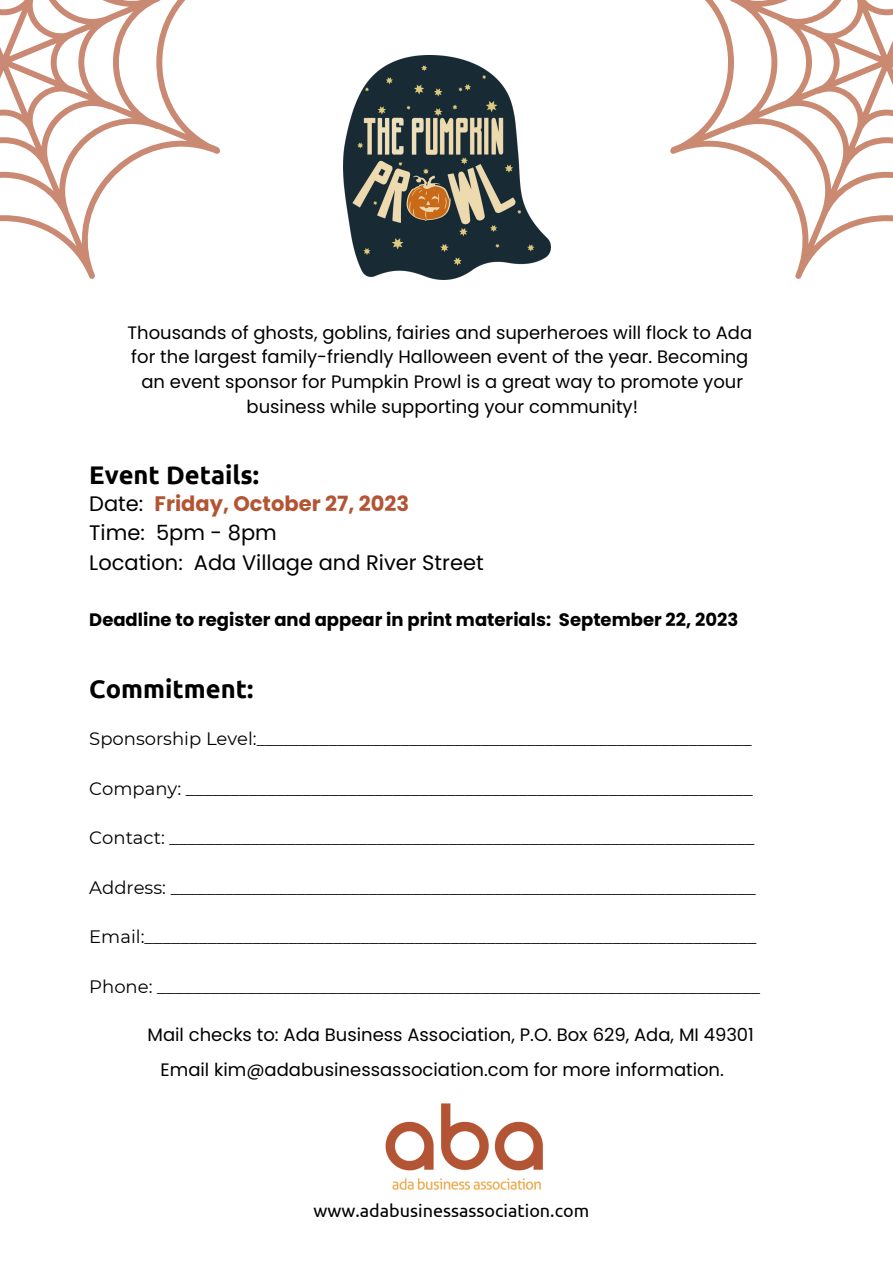
<style>
.page{position:relative;width:893px;height:1264px;background:#fff}
.page>*{position:absolute;margin:0;border:0;box-sizing:border-box;transform-origin:0 0}
.t1{font:700 25.5px "Ubuntu";color:#000}
.t2{font:21px/29.2px "Poppins";color:#000}
.t3{font:18px "Montserrat";color:#000}
.t4{font:18px/24.8px "Poppins";color:#000;text-align:center}
.t5{font:700 18px "Poppins";color:#000}
.t6{font:18px "Ubuntu";color:#000}
.s1{font-weight:700;color:#b35534}
</style>
<div class="page">
<svg style="left:0;top:0;width:220px;height:279px"></svg>
<svg style="left:670px;top:0;width:222px;height:279px"></svg>
<img style="left:385px;top:1103px;width:158px;height:87px">
<img style="left:343px;top:56px;width:207px;height:223px">
<p class="t4" style="left:127px;top:320px;width:626px">Thousands of ghosts, goblins, fairies and superheroes will flock to Ada for the largest family-friendly Halloween event of the year. Becoming an event sponsor for Pumpkin Prowl is a great way to promote your business while supporting your community!</p>
<h1 class="t1" style="left:89px;top:460px;width:171px">Event Details:</h1>
<p class="t2" style="left:89px;top:489px;width:396px">Date: <span class="s1">Friday, October 27, 2023<br></span>Time: 5pm - 8pm<br>Location: Ada Village and River Street</p>
<p class="t5" style="left:89px;top:607px;width:650px">Deadline to register and appear in print materials: September 22, 2023</p>
<h1 class="t1" style="left:89px;top:674px;width:165px">Commitment:</h1>
<p class="t3" style="left:89px;top:727px;width:664px">Sponsorship Level:_______________________________________________________</p>
<p class="t3" style="left:89px;top:777px;width:665px">Company: _______________________________________________________________</p>
<p class="t3" style="left:89px;top:826px;width:666px">Contact: _________________________________________________________________</p>
<p class="t3" style="left:89px;top:876px;width:667px">Address: _________________________________________________________________</p>
<p class="t3" style="left:89px;top:925px;width:668px">Email:____________________________________________________________________</p>
<p class="t3" style="left:89px;top:975px;width:672px">Phone: ___________________________________________________________________</p>
<p class="t4" style="left:161px;top:1016px;width:595px;line-height:35.7px;text-align:left;text-indent:-13px">Mail checks to: Ada Business Association, P.O. Box 629, Ada, MI 49301<br>Email kim@adabusinessassociation.com for more information.</p>
<p class="t6" style="left:313px;top:1199px;width:277px">www.adabusinessassociation.com</p>
</div>
